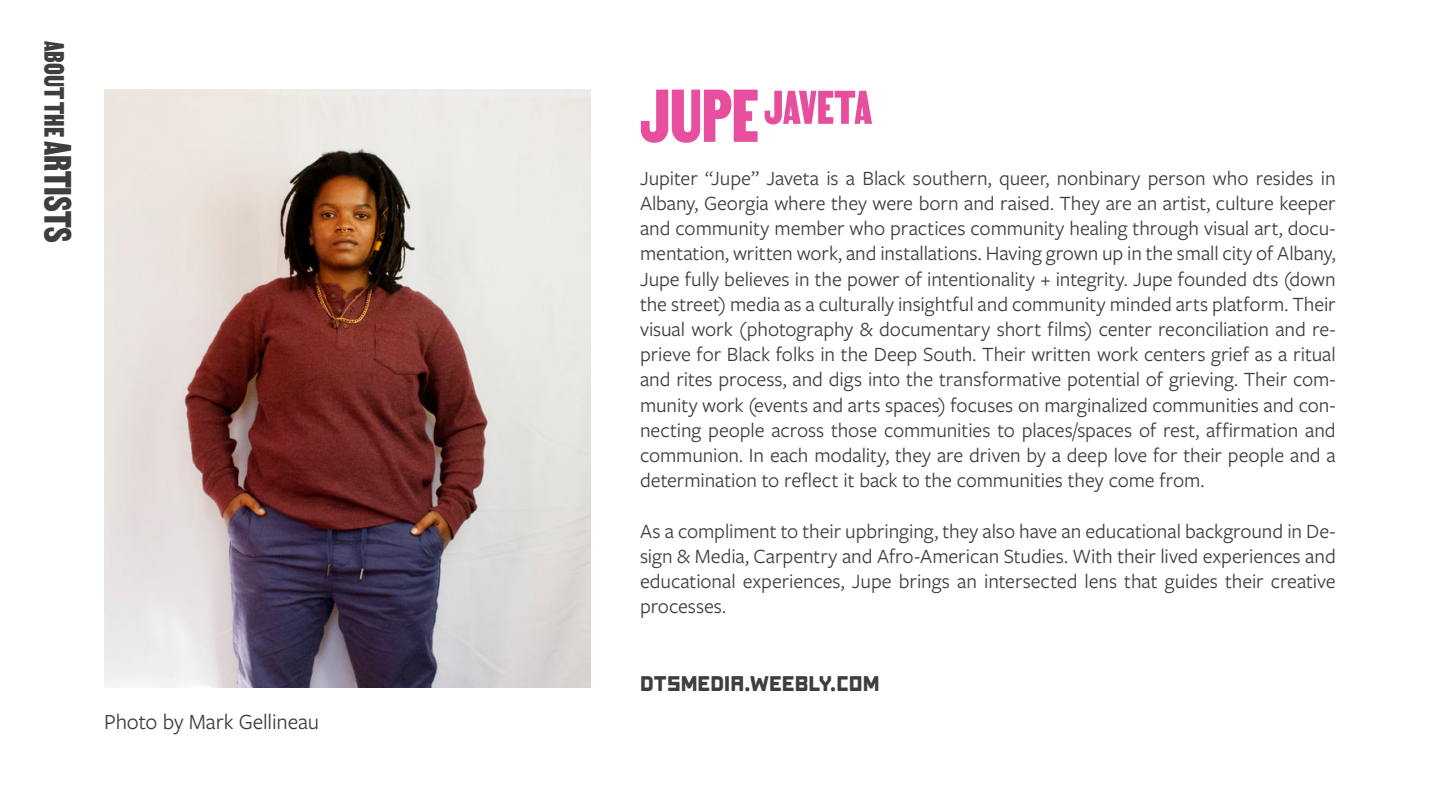
<style>
.page{position:relative;width:1440px;height:810px;background:#fff}
.page>*{position:absolute;margin:0;border:0;box-sizing:border-box;transform-origin:0 0}
.t1{font:57px "MARTIN";letter-spacing:-.01em;color:#e74e9d}
.t2{font:33px "MARTIN";color:#3e3e3f}
.t3{font:22.5px "Freight Sans Pro";letter-spacing:-.005em;color:#3e3e3f}
.t4{font:22.5px "NBT Visionary";letter-spacing:.005em;color:#3e3e3f}
.t5{font:21px/25.2px "Freight Sans Pro";letter-spacing:-.005em;color:#3e3e3f;text-align:justify}
.s1{font-size:45px}
.s2{font-size:90px}
</style>
<div class="page">
<img style="left:104px;top:90px;width:486px;height:597px">
<p class="t2" style="left:73px;top:41px;width:203px;rotate:90deg">ABOUT THE <span class="s1">ARTISTS</span></p>
<p class="t3" style="left:104px;top:707px;width:217px">Photo by Mark Gellineau</p>
<p class="t1" style="left:640px;top:74px;width:233px"><span class="s2">JUPE</span>JAVETA</p>
<p class="t5" style="left:640px;top:164px;width:697px">Jupiter “Jupe” Javeta is a Black southern, queer, nonbinary person who resides in Albany, Georgia where they were born and raised. They are an artist, culture keeper and community member who practices community healing through visual art, docu&shy;mentation, written work, and installations. Having grown up in the small city of Albany, Jupe fully believes in the power of intentionality + integrity. Jupe founded dts (down the street) media as a culturally insightful and community minded arts platform. Their visual work (photography &amp; documentary short films) center reconciliation and re&shy;prieve for Black folks in the Deep South. Their written work centers grief as a ritual and rites process, and digs into the transformative potential of grieving. Their com&shy;munity work (events and arts spaces) focuses on marginalized communities and con&shy;necting people across those communities to places/spaces of rest, affirmation and communion. In each modality, they are driven by a deep love for their people and a determination to reflect it back to the communities they come from.</p>
<p class="t5" style="left:640px;top:517px;width:697px">As a compliment to their upbringing, they also have an educational background in De&shy;sign &amp; Media, Carpentry and Afro-American Studies. With their lived experiences and educational experiences, Jupe brings an intersected lens that guides their creative processes.</p>
<p class="t4" style="left:640px;top:671px;width:241px">DTSMEDIA.WEEBLY.COM</p>
</div>
